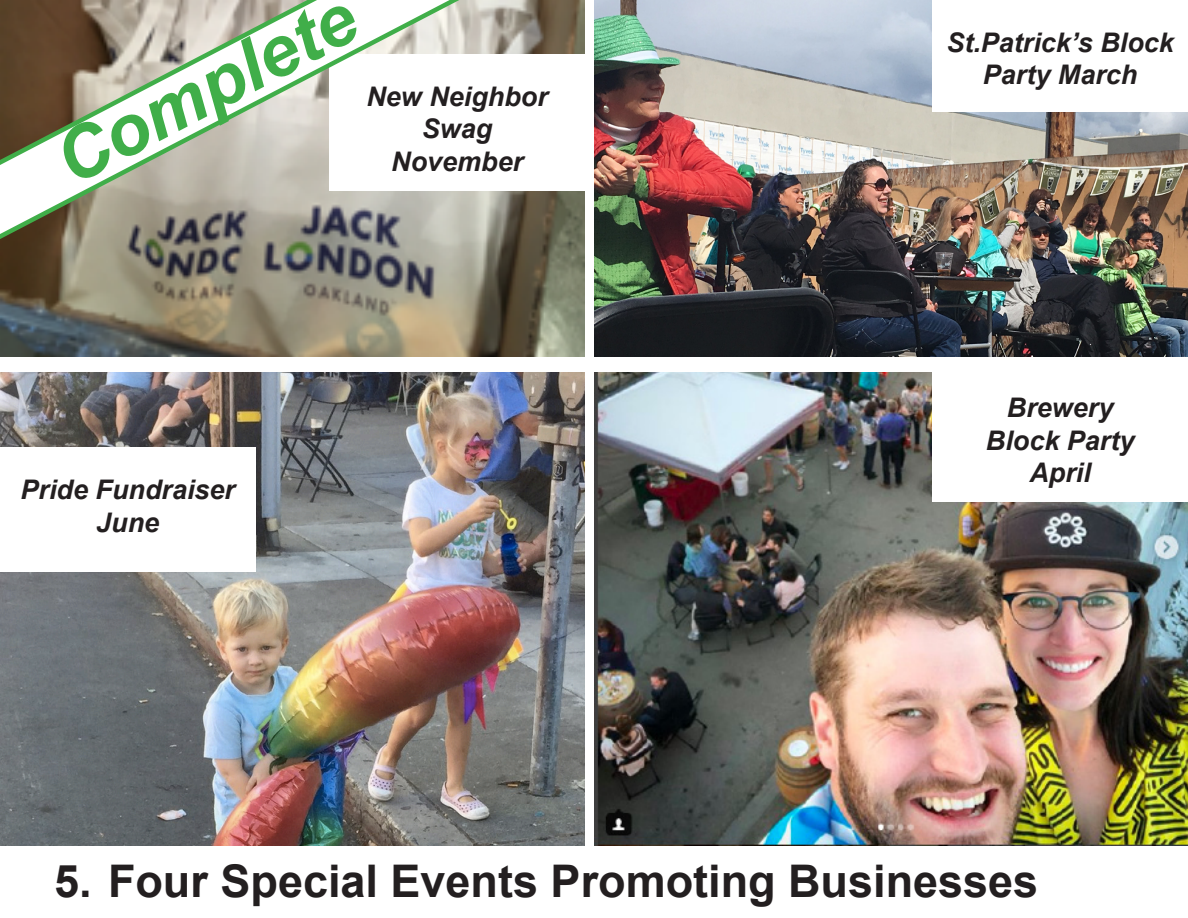
<style>
.page{position:relative;width:1188px;height:918px;background:#fff}
.page>*{position:absolute;margin:0;border:0;box-sizing:border-box;transform-origin:0 0}
.t1{font:italic 700 72px "Arial";color:#40ae49}
.t2{font:700 45px "Arial";color:#231f20}
.t3{font:italic 700 27px/32.4px "Arial";color:#231f20;text-align:center}
</style>
<div class="page">
<img style="left:594px;top:0;width:594px;height:356px">
<img style="left:594px;top:373px;width:594px;height:473px">
<img style="left:0;top:373px;width:585px;height:473px">
<img style="left:0;top:0;width:585px;height:356px">
<div style="left:0;top:447px;width:256px;height:125px;background:#fff"></div>
<div style="left:932px;top:0;width:256px;height:112px;background:#fff"></div>
<div style="left:329px;top:54px;width:256px;height:137px;background:#fff"></div>
<div style="left:932px;top:365px;width:256px;height:137px;background:#fff"></div>
<svg style="left:0;top:0;width:495px;height:266px"></svg>
<p class="t1" style="left:38px;top:120px;width:330px;rotate:-27deg">Complete</p>
<p class="t3" style="left:366px;top:81px;width:183px">New Neighbor<br>Swag</p>
<p class="t3" style="left:391px;top:146px;width:134px">November</p>
<p class="t3" style="left:21px;top:474px;width:216px">Pride Fundraiser</p>
<p class="t3" style="left:96px;top:507px;width:65px">June</p>
<p class="t3" style="left:946px;top:27px;width:229px">St.Patrick’s Block<br>Party March</p>
<p class="t3" style="left:1007px;top:393px;width:108px">Brewery</p>
<p class="t3" style="left:986px;top:425px;width:150px">Block Party</p>
<p class="t3" style="left:1029px;top:457px;width:63px">April</p>
<p class="t2" style="left:54px;top:851px;width:986px">5. Four Special Events Promoting Businesses</p>
</div>
